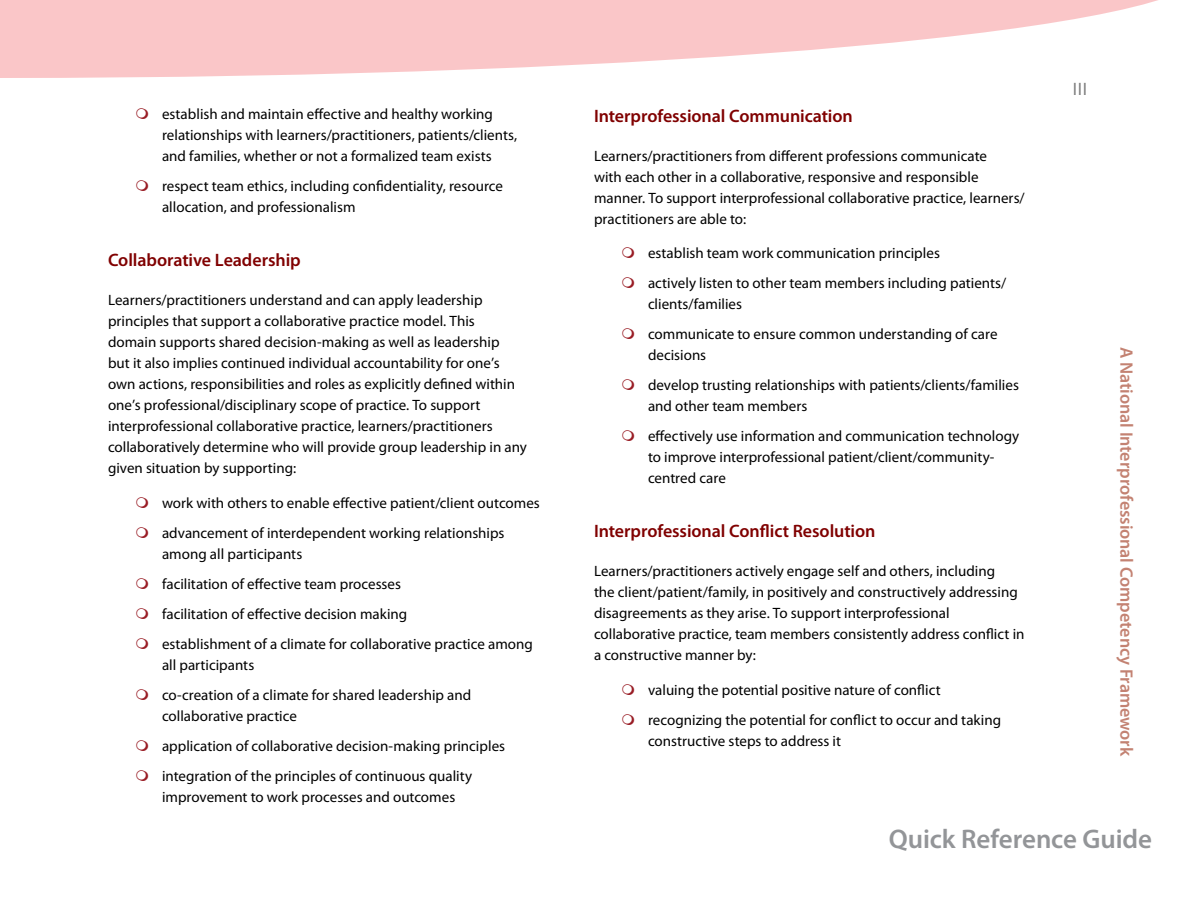
<style>
.page{position:relative;width:1188px;height:918px;background:#fff}
.page>*{position:absolute;margin:0;border:0;box-sizing:border-box;transform-origin:0 0}
.t1{font:600 27px "Myriad Pro";letter-spacing:-.005em;color:#939598}
.t2{font:600 18px "Myriad Pro";letter-spacing:-.005em;color:#800000}
.t3{font:600 18px "Myriad Pro";letter-spacing:-.005em;color:#c38272}
.t4{font:18px "Myriad Pro";color:#808080}
.t5{font:15px/21px "Myriad Pro";color:#000}
</style>
<div class="page">
<svg style="left:0;top:0;width:1158px;height:78px;fill:#fac6c8"></svg>
<p class="t5" style="left:162px;top:103px;width:357px">establish and maintain effective and healthy working relationships with learners/practitioners, patients/clients, and families, whether or not a formalized team exists</p>
<p class="t5" style="left:162px;top:175px;width:342px">respect team ethics, including confidentiality, resource allocation, and professionalism</p>
<p class="t2" style="left:108px;top:249px;width:194px">Collaborative Leadership</p>
<p class="t5" style="left:108px;top:289px;width:420px">Learners/practitioners understand and can apply leadership principles that support a collaborative practice model. This<br>domain supports shared decision-making as well as leadership<br>but it also implies continued individual accountability for one’s own actions, responsibilities and roles as explicitly defined within one’s professional/disciplinary scope of practice. To support interprofessional collaborative practice, learners/practitioners collaboratively determine who will provide group leadership in any given situation by supporting:</p>
<p class="t5" style="left:162px;top:487px;width:379px;line-height:30px">work with others to enable effective patient/client outcomes advancement of interdependent working relationships</p>
<p class="t5" style="left:162px;top:538px;width:372px;line-height:30px">among all participants<br>facilitation of effective team processes<br>facilitation of effective decision making<br>establishment of a climate for collaborative practice among</p>
<p class="t5" style="left:162px;top:649px;width:311px;line-height:30px">all participants<br>co-creation of a climate for shared leadership and</p>
<p class="t5" style="left:162px;top:700px;width:345px;line-height:30px">collaborative practice<br>application of collaborative decision-making principles integration of the principles of continuous quality</p>
<p class="t5" style="left:162px;top:786px;width:295px">improvement to work processes and outcomes</p>
<p class="t2" style="left:594px;top:104px;width:260px">Interprofessional Communication</p>
<p class="t5" style="left:594px;top:145px;width:432px">Learners/practitioners from different professions communicate<br>with each other in a collaborative, responsive and responsible manner. To support interprofessional collaborative practice, learners/ practitioners are able to:</p>
<p class="t5" style="left:648px;top:238px;width:360px;line-height:30px">establish team work communication principles<br>actively listen to other team members including patients/</p>
<p class="t5" style="left:648px;top:289px;width:351px;line-height:30px">clients/families<br>communicate to ensure common understanding of care</p>
<p class="t5" style="left:648px;top:340px;width:372px;line-height:30px">decisions<br>develop trusting relationships with patients/clients/families</p>
<p class="t5" style="left:648px;top:391px;width:373px;line-height:30px">and other team members<br>effectively use information and communication technology</p>
<p class="t5" style="left:648px;top:446px;width:348px">to improve interprofessional patient/client/community&shy;centred care</p>
<p class="t2" style="left:594px;top:520px;width:283px">Interprofessional Conflict Resolution</p>
<p class="t5" style="left:594px;top:560px;width:432px">Learners/practitioners actively engage self and others, including<br>the client/patient/family, in positively and constructively addressing disagreements as they arise. To support interprofessional collaborative practice, team members consistently address conflict in a constructive manner by:</p>
<p class="t5" style="left:648px;top:674px;width:355px;line-height:30px">valuing the potential positive nature of conflict recognizing the potential for conflict to occur and taking</p>
<p class="t5" style="left:648px;top:730px;width:195px">constructive steps to address it</p>
<p class="t4" style="left:1073px;top:77px;width:5px">III</p>
<p class="t3" style="left:1138px;top:347px;width:411px;rotate:90deg">A National Interprofessional Competency Framework</p>
<h1 class="t1" style="left:889px;top:822px;width:265px">Quick Reference Guide</h1>
</div>
